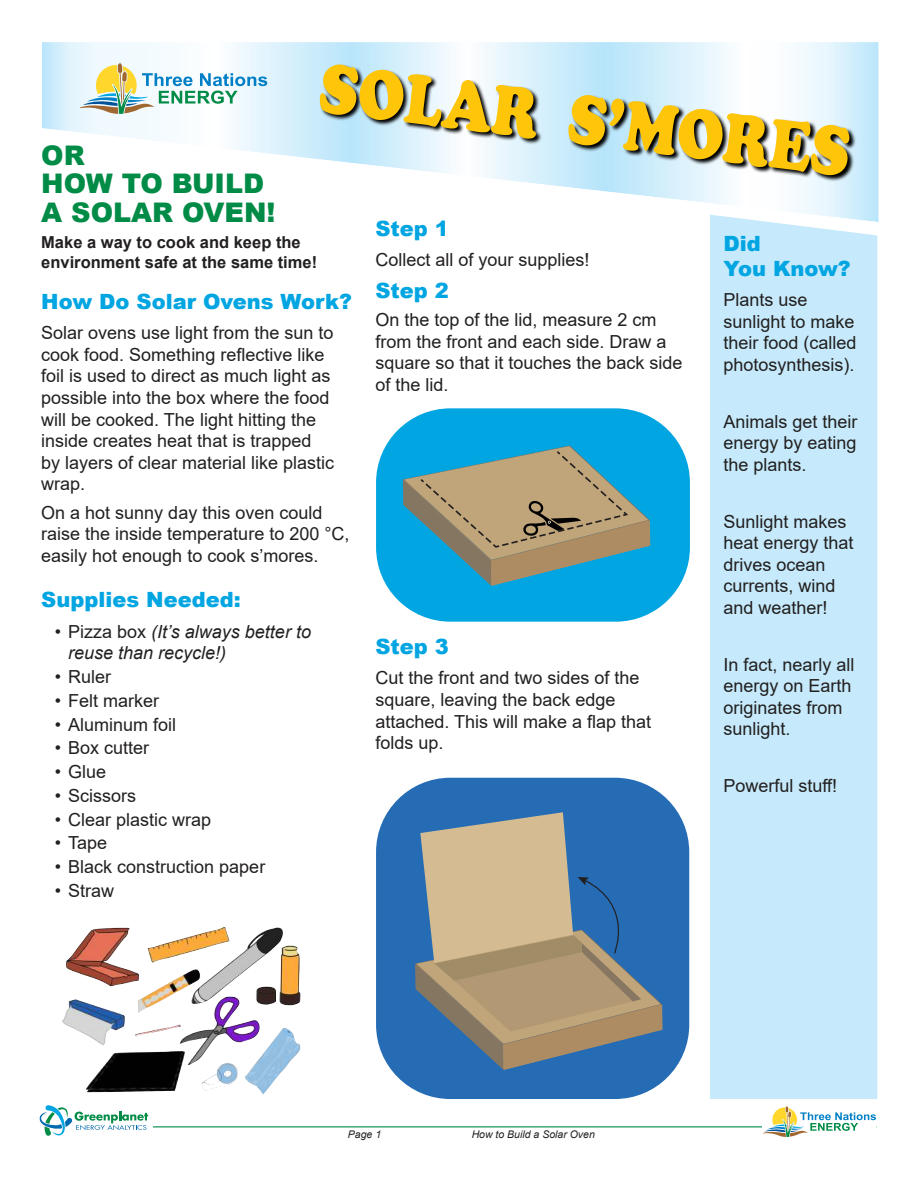
<style>
.page{position:relative;width:918px;height:1188px;background:#fff}
.page>*{position:absolute;margin:0;border:0;box-sizing:border-box;transform-origin:0 0}
.t1{font:900 72.6px "Cooper";color:#fec509;scale:.83 1}
.t2{font:900 27px/28.5px "Arial";color:#008b46}
.t3{font:900 21px/25.2px "Arial";color:#00a5e1}
.t4{font:18px/21.6px "Arial";color:#221f1f}
.t5{font:italic 18px/21.6px "Arial";color:#221f1f}
.t6{font:700 16.5px/19.8px "Arial";color:#221f1f}
.t7{font:italic 10.5px "Arial";color:#221f1f}
.s1{font-style:normal}
</style>
<div class="page">
<hr style="left:39px;top:1126px;width:837px;height:1px;background:#008b46">
<div style="left:39px;top:1104px;width:114px;height:34px;background:#fff"></div>
<svg style="left:39px;top:1105px;width:109px;height:31px"></svg>
<div style="left:762px;top:1104px;width:114px;height:34px;background:#fff"></div>
<svg style="left:763px;top:1106px;width:113px;height:31px"></svg>
<div style="left:710px;top:222px;width:167px;height:877px;background:#c6eafb"></div>
<img style="left:42px;top:42px;width:837px;height:180px">
<svg style="left:80px;top:63px;width:187px;height:51px"></svg>
<div style="left:376px;top:408px;width:314px;height:214px;background:#00a5e1;border-radius:74px"></div>
<svg style="left:403px;top:445px;width:247px;height:141px"></svg>
<div style="left:376px;top:778px;width:313px;height:321px;background:#256cb5;border-radius:74px"></div>
<svg style="left:415px;top:812px;width:248px;height:258px"></svg>
<svg style="left:320px;top:64px;width:536px;height:118px"></svg>
<img style="left:65px;top:927px;width:236px;height:138px">
<h1 class="t1" style="left:325px;top:44px;width:644px;rotate:7deg">SOLAR S’MORES</h1>
<h2 class="t2" style="left:41px;top:144px;width:236px">OR<br>HOW TO BUILD<br>A SOLAR OVEN!</h2>
<p class="t6" style="left:41px;top:234px;width:277px">Make a way to cook and keep the environment safe at the same time!</p>
<p class="t3" style="left:41px;top:291px;width:312px">How Do Solar Ovens Work?</p>
<p class="t4" style="left:41px;top:324px;width:295px">Solar ovens use light from the sun to cook food. Something reflective like foil is used to direct as much light as possible into the box where the food will be cooked. The light hitting the inside creates heat that is trapped by layers of clear material like plastic wrap.</p>
<p class="t4" style="left:41px;top:503px;width:310px">On a hot sunny day this oven could raise the inside temperature to 200 °C, easily hot enough to cook s’mores.</p>
<p class="t3" style="left:41px;top:589px;width:201px">Supplies Needed:</p>
<p class="t5" style="left:68px;top:622px;width:244px;text-indent:-14px"><span class="s1">• Pizza box</span> (It’s always better to reuse than recycle!)</p>
<p class="t4" style="left:55px;top:668px;width:58px">• Ruler</p>
<p class="t4" style="left:55px;top:691px;width:106px">• Felt marker</p>
<p class="t4" style="left:55px;top:715px;width:123px">• Aluminum foil</p>
<p class="t4" style="left:55px;top:739px;width:96px">• Box cutter</p>
<p class="t4" style="left:55px;top:763px;width:53px">• Glue</p>
<p class="t4" style="left:55px;top:786px;width:83px">• Scissors</p>
<p class="t4" style="left:55px;top:810px;width:158px">• Clear plastic wrap</p>
<p class="t4" style="left:55px;top:834px;width:54px">• Tape</p>
<p class="t4" style="left:55px;top:858px;width:212px">• Black construction paper</p>
<p class="t4" style="left:55px;top:881px;width:61px">• Straw</p>
<p class="t3" style="left:375px;top:218px;width:75px">Step 1</p>
<p class="t4" style="left:375px;top:250px;width:216px">Collect all of your supplies!</p>
<p class="t3" style="left:375px;top:280px;width:75px">Step 2</p>
<p class="t4" style="left:375px;top:311px;width:309px">On the top of the lid, measure 2 cm from the front and each side. Draw a square so that it touches the back side of the lid.</p>
<p class="t3" style="left:723px;top:233px;width:129px">Did<br>You Know?</p>
<p class="t4" style="left:723px;top:291px;width:135px">Plants use sunlight to make their food (called photosynthesis).</p>
<p class="t4" style="left:723px;top:412px;width:136px;text-align:justify">Animals get their energy by eating the plants.</p>
<p class="t4" style="left:723px;top:512px;width:132px">Sunlight makes heat energy that drives ocean currents, wind and weather!</p>
<p class="t3" style="left:375px;top:636px;width:75px">Step 3</p>
<p class="t4" style="left:375px;top:669px;width:277px">Cut the front and two sides of the square, leaving the back edge attached. This will make a flap that folds up.</p>
<p class="t4" style="left:723px;top:655px;width:133px">In fact, nearly all energy on Earth originates from sunlight.</p>
<p class="t4" style="left:723px;top:775px;width:115px">Powerful stuff!</p>
<p class="t7" style="left:348px;top:1131px;width:35px">Page 1</p>
<p class="t7" style="left:472px;top:1131px;width:125px">How to Build a Solar Oven</p>
</div>
